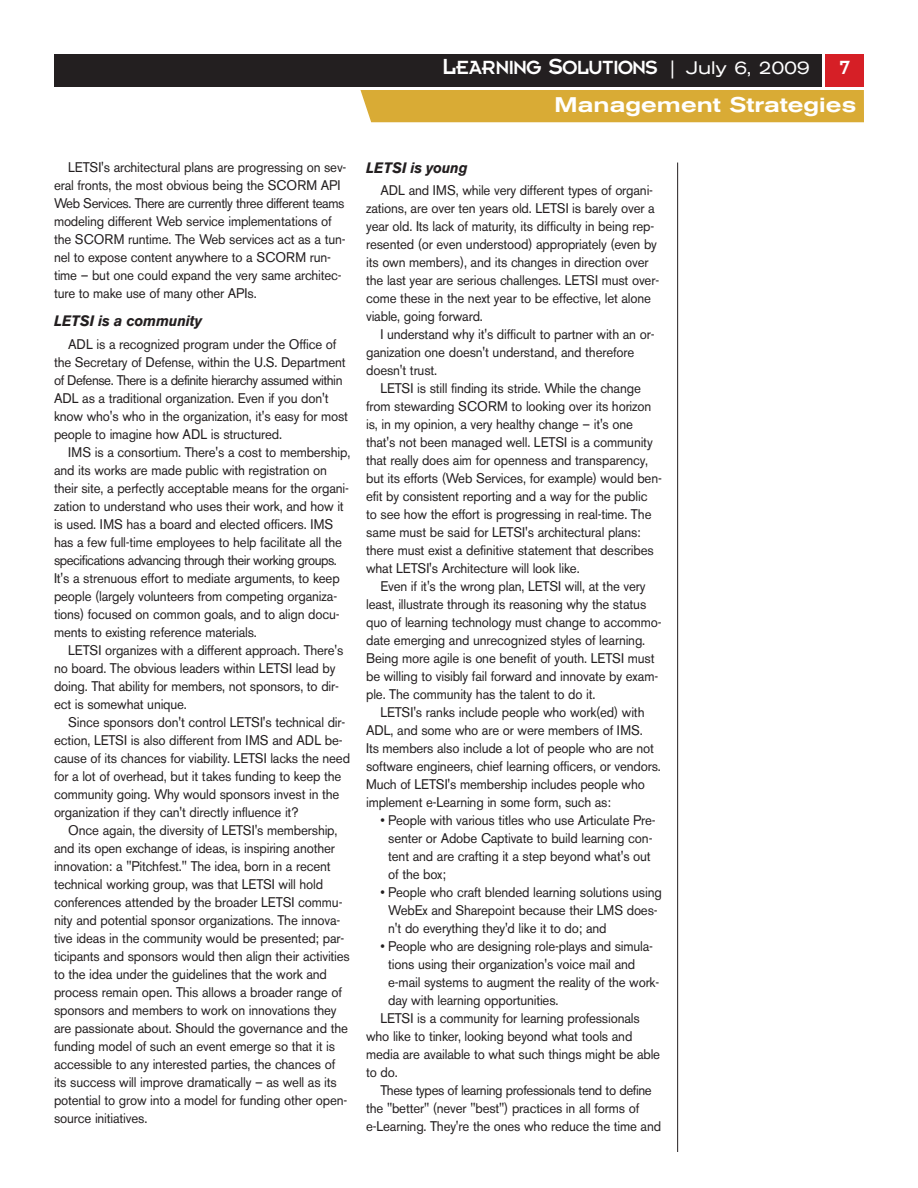
<style>
.page{position:relative;width:918px;height:1188px;background:#fff}
.page>*{position:absolute;margin:0;border:0;box-sizing:border-box;transform-origin:0 0}
.t1{font:21px "Insignia";letter-spacing:-.055em;color:#fff}
.t2{font:500 expanded 21px "Akzidenz Grotesk BE";color:#fff}
.t3{font:italic 700 15px "Akzidenz Grotesk BE";letter-spacing:-.01em;color:#231f20;scale:.95 1}
.t4{font:13.8px/18px "Akzidenz Grotesk BE";letter-spacing:-.01em;color:#231f20;scale:.95 1}
.t5{font:13.8px "Akzidenz Grotesk BE";letter-spacing:-.03em;color:#231f20;scale:.95 1}
.s1{font-size:24px}
.s2{font-family:"Akzidenz Grotesk BE";font-size:18px}
.s3{font-family:"Akzidenz Grotesk BE";font-stretch:expanded;font-size:18px}
</style>
<div class="page">
<div style="left:54px;top:54px;width:767px;height:32px;background:#231f20"></div>
<div style="left:826px;top:54px;width:38px;height:32px;background:#d61f26"></div>
<div style="left:360px;top:90px;width:504px;height:32px;background:#d9ab35"></div>
<hr style="left:677px;top:163px;width:1px;height:989px;background:#231f20">
<h1 class="t1" style="left:442px;top:60px;width:369px"><span class="s1">L</span>EARNING <span class="s1">S</span>OLUTIONS <span class="s2">|</span> <span class="s3">July 6, 2009</span></h1>
<h1 class="t1" style="left:839px;top:61px;width:12px">7</h1>
<h1 class="t2" style="left:555px;top:97px;width:303px">Management Strategies</h1>
<p class="t4" style="left:54px;top:159px;width:309px;text-indent:14px">LETSI's architectural plans are progressing on sev&shy;eral fronts, the most obvious being the SCORM API Web Services. There are currently three different teams modeling different Web service implementations of the SCORM runtime. The Web services act as a tun&shy;nel to expose content anywhere to a SCORM run&shy;time – but one could expand the very same architec&shy;ture to make use of many other APIs.</p>
<p class="t3" style="left:54px;top:316px;width:157px">LETSI is a community</p>
<p class="t4" style="left:54px;top:336px;width:311px;text-indent:14px">ADL is a recognized program under the Office of the Secretary of Defense, within the U.S. Department of Defense. There is a definite hierarchy assumed within ADL as a traditional organization. Even if you don't know who's who in the organization, it's easy for most people to imagine how ADL is structured.</p>
<p class="t4" style="left:54px;top:444px;width:313px;text-indent:14px">IMS is a consortium. There's a cost to membership, and its works are made public with registration on their site, a perfectly acceptable means for the organi&shy;zation to understand who uses their work, and how it is used. IMS has a board and elected officers. IMS has a few full-time employees to help facilitate all the specifications advancing through their working groups.<br>It's a strenuous effort to mediate arguments, to keep people (largely volunteers from competing organiza&shy;tions) focused on common goals, and to align docu&shy;ments to existing reference materials.</p>
<p class="t4" style="left:54px;top:642px;width:306px;text-indent:14px">LETSI organizes with a different approach. There's no board. The obvious leaders within LETSI lead by doing. That ability for members, not sponsors, to dir&shy;ect is somewhat unique.</p>
<p class="t4" style="left:54px;top:714px;width:313px;text-indent:14px">Since sponsors don't control LETSI's technical dir&shy;ection, LETSI is also different from IMS and ADL be&shy;cause of its chances for viability. LETSI lacks the need for a lot of overhead, but it takes funding to keep the community going. Why would sponsors invest in the organization if they can't directly influence it?</p>
<p class="t4" style="left:54px;top:822px;width:313px;text-indent:14px">Once again, the diversity of LETSI's membership, and its open exchange of ideas, is inspiring another innovation: a "Pitchfest." The idea, born in a recent technical working group, was that LETSI will hold conferences attended by the broader LETSI commu&shy;nity and potential sponsor organizations. The innova&shy;tive ideas in the community would be presented; par&shy;ticipants and sponsors would then align their activities to the idea under the guidelines that the work and process remain open. This allows a broader range of sponsors and members to work on innovations they are passionate about. Should the governance and the funding model of such an event emerge so that it is accessible to any interested parties, the chances of its success will improve dramatically – as well as its potential to grow into a model for funding other open&shy;source initiatives.</p>
<p class="t3" style="left:366px;top:162px;width:108px">LETSI is young</p>
<p class="t4" style="left:366px;top:183px;width:310px;text-indent:14px">ADL and IMS, while very different types of organi&shy;zations, are over ten years old. LETSI is barely over a year old. Its lack of maturity, its difficulty in being rep&shy;resented (or even understood) appropriately (even by its own members), and its changes in direction over the last year are serious challenges. LETSI must over&shy;come these in the next year to be effective, let alone viable, going forward.</p>
<p class="t4" style="left:366px;top:327px;width:305px;text-indent:14px">I understand why it's difficult to partner with an or&shy;ganization one doesn't understand, and therefore doesn't trust.</p>
<p class="t4" style="left:366px;top:381px;width:313px;text-indent:14px">LETSI is still finding its stride. While the change from stewarding SCORM to looking over its horizon is, in my opinion, a very healthy change – it's one that's not been managed well. LETSI is a community that really does aim for openness and transparency, but its efforts (Web Services, for example) would ben&shy;efit by consistent reporting and a way for the public<br>to see how the effort is progressing in real-time. The same must be said for LETSI's architectural plans: there must exist a definitive statement that describes what LETSI's Architecture will look like.</p>
<p class="t4" style="left:366px;top:579px;width:313px;text-indent:14px">Even if it's the wrong plan, LETSI will, at the very least, illustrate through its reasoning why the status quo of learning technology must change to accommo&shy;date emerging and unrecognized styles of learning.<br>Being more agile is one benefit of youth. LETSI must be willing to visibly fail forward and innovate by exam&shy;ple. The community has the talent to do it.</p>
<p class="t4" style="left:366px;top:705px;width:312px;text-indent:14px">LETSI's ranks include people who work(ed) with ADL, and some who are or were members of IMS.<br>Its members also include a lot of people who are not software engineers, chief learning officers, or vendors.<br>Much of LETSI's membership includes people who implement e-Learning in some form, such as:</p>
<p class="t4" style="left:388px;top:813px;width:283px;text-indent:-8px">• People with various titles who use Articulate Pre&shy;senter or Adobe Captivate to build learning con&shy;tent and are crafting it a step beyond what's out of the box;</p>
<p class="t4" style="left:388px;top:885px;width:289px;text-indent:-8px">• People who craft blended learning solutions using<br>WebEx and Sharepoint because their LMS does&shy;n't do everything they'd like it to do; and</p>
<p class="t4" style="left:380px;top:939px;width:289px">• People who are designing role-plays and simula-</p>
<p class="t4" style="left:388px;top:957px;width:261px">tions using their organization's voice mail and</p>
<p class="t4" style="left:388px;top:975px;width:287px">e-mail systems to augment the reality of the work-</p>
<p class="t4" style="left:388px;top:993px;width:181px">day with learning opportunities.</p>
<p class="t4" style="left:380px;top:1011px;width:275px">LETSI is a community for learning professionals</p>
<p class="t4" style="left:366px;top:1029px;width:282px">who like to tinker, looking beyond what tools and</p>
<p class="t4" style="left:366px;top:1047px;width:311px">media are available to what such things might be able</p>
<p class="t4" style="left:366px;top:1065px;width:35px">to do.</p>
<p class="t5" style="left:380px;top:1085px;width:287px">These types of learning professionals tend to define</p>
<p class="t4" style="left:366px;top:1101px;width:289px">the "better" (never "best") practices in all forms of</p>
<p class="t4" style="left:366px;top:1119px;width:312px">e-Learning. They're the ones who reduce the time and</p>
</div>
